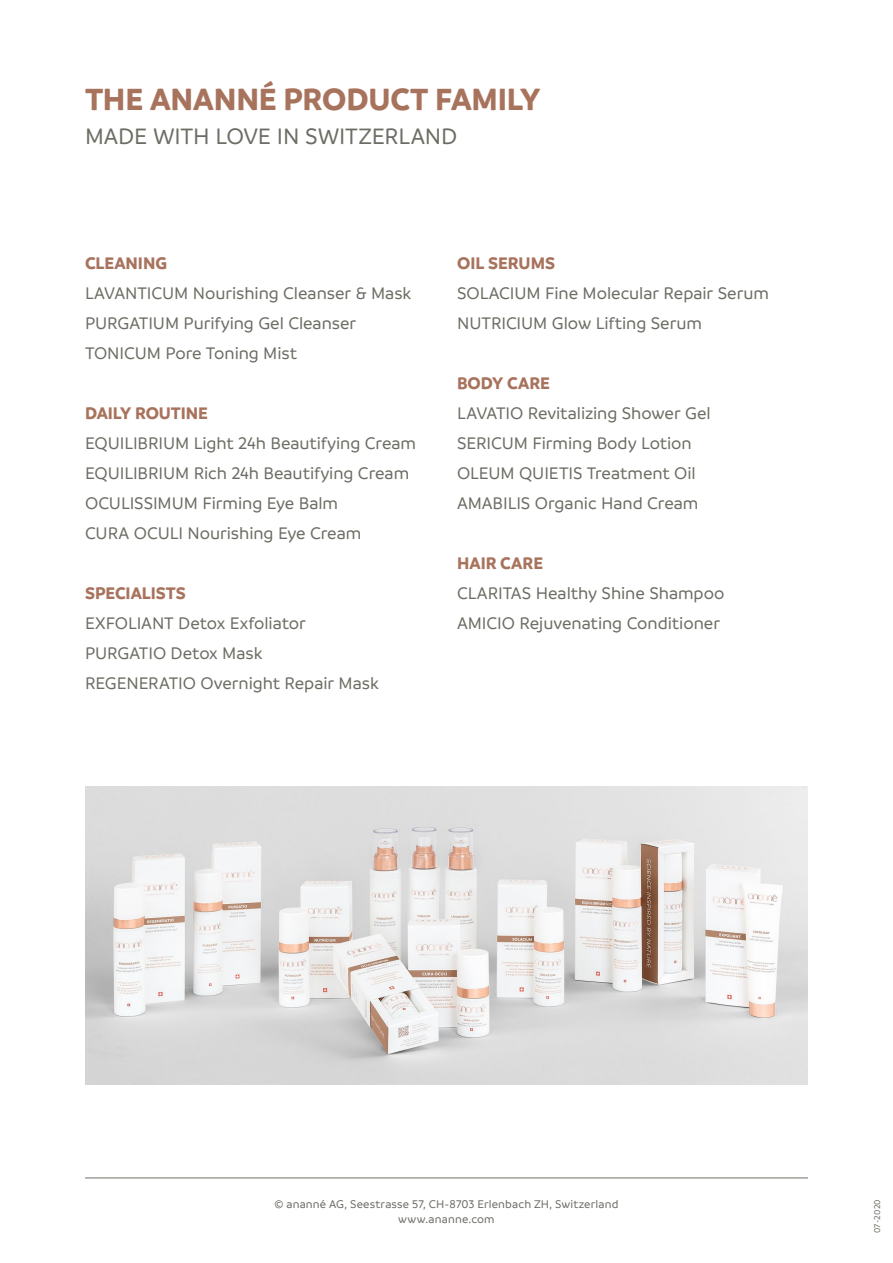
<style>
.page{position:relative;width:893px;height:1263px;background:#fff}
.page>*{position:absolute;margin:0;border:0;box-sizing:border-box;transform-origin:0 0}
.t1{font:700 33px "Branding";letter-spacing:-.005em;color:#a8735d}
.t2{font:500 24px "Branding";letter-spacing:-.01em;color:#6d6d65}
.t3{font:500 18px/30px "Branding";letter-spacing:-.005em;color:#6d6d65}
.t4{font:700 18px "Branding";letter-spacing:-.005em;color:#a8735d}
.t5{font:500 12px/14.4px "Branding";letter-spacing:.015em;color:#6d6d65;text-align:center}
.t6{font:500 9px "Branding";letter-spacing:.03em;color:#6d6d65}
</style>
<div class="page">
<hr style="left:85px;top:1177px;width:723px;height:1px;background:#6d6d65">
<img style="left:85px;top:787px;width:723px;height:297px">
<h1 class="t1" style="left:85px;top:81px;width:457px">THE ANANNÉ PRODUCT FAMILY</h1>
<h2 class="t2" style="left:85px;top:123px;width:374px">MADE WITH LOVE IN SWITZERLAND</h2>
<p class="t4" style="left:85px;top:253px;width:84px">CLEANING</p>
<p class="t3" style="left:85px;top:278px;width:328px">LAVANTICUM Nourishing Cleanser &amp; Mask<br>PURGATIUM Purifying Gel Cleanser<br>TONICUM Pore Toning Mist</p>
<p class="t4" style="left:85px;top:403px;width:124px">DAILY ROUTINE</p>
<p class="t3" style="left:85px;top:428px;width:333px">EQUILIBRIUM Light 24h Beautifying Cream EQUILIBRIUM Rich 24h Beautifying Cream OCULISSIMUM Firming Eye Balm<br>CURA OCULI Nourishing Eye Cream</p>
<p class="t4" style="left:85px;top:583px;width:102px">SPECIALISTS</p>
<p class="t3" style="left:85px;top:608px;width:295px">EXFOLIANT Detox Exfoliator<br>PURGATIO Detox Mask<br>REGENERATIO Overnight Repair Mask</p>
<p class="t4" style="left:457px;top:253px;width:99px">OIL SERUMS</p>
<p class="t3" style="left:457px;top:278px;width:313px">SOLACIUM Fine Molecular Repair Serum<br>NUTRICIUM Glow Lifting Serum</p>
<p class="t4" style="left:457px;top:373px;width:94px">BODY CARE</p>
<p class="t3" style="left:457px;top:398px;width:255px">LAVATIO Revitalizing Shower Gel<br>SERICUM Firming Body Lotion<br>OLEUM QUIETIS Treatment Oil<br>AMABILIS Organic Hand Cream</p>
<p class="t4" style="left:457px;top:553px;width:88px">HAIR CARE</p>
<p class="t3" style="left:457px;top:578px;width:269px">CLARITAS Healthy Shine Shampoo<br>AMICIO Rejuvenating Conditioner</p>
<p class="t5" style="left:274px;top:1197px;width:346px">© ananné AG, Seestrasse 57, CH-8703 Erlenbach ZH, Switzerland www.ananne.com</p>
<p class="t6" style="left:873px;top:1233px;width:35px;rotate:-90deg">07-2020</p>
</div>
